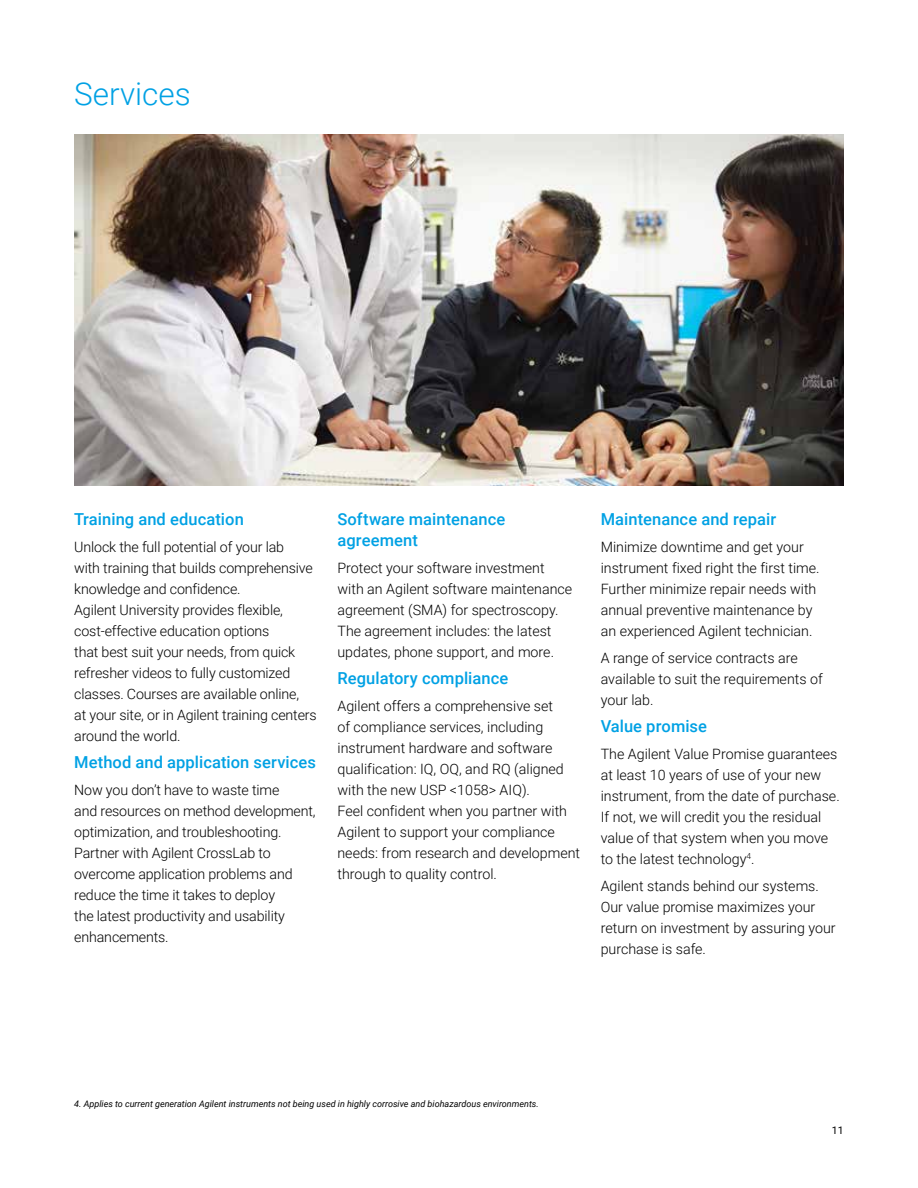
<style>
.page{position:relative;width:918px;height:1188px;background:#fff}
.page>*{position:absolute;margin:0;border:0;box-sizing:border-box;transform-origin:0 0}
.t1{font:300 31.5px "Roboto";color:#00a1e4}
.t2{font:500 16.5px/21px "Roboto";letter-spacing:.005em;color:#00a1e4}
.t3{font:300 14.25px/21px "Roboto";color:#000}
.t4{font:10.5px "Roboto";color:#000}
.t5{font:italic 9px "Roboto";color:#000}
</style>
<div class="page">
<img style="left:75px;top:135px;width:769px;height:350px">
<h1 class="t1" style="left:74px;top:71px;width:118px">Services</h1>
<p class="t2" style="left:74px;top:508px;width:171px">Training and education</p>
<p class="t3" style="left:74px;top:536px;width:244px">Unlock the full potential of your lab<br>with training that builds comprehensive knowledge and confidence.<br>Agilent University provides flexible, cost-effective education options<br>that best suit your needs, from quick refresher videos to fully customized classes. Courses are available online,<br>at your site, or in Agilent training centers around the world.</p>
<p class="t2" style="left:74px;top:751px;width:243px">Method and application services</p>
<p class="t3" style="left:74px;top:779px;width:243px">Now you don’t have to waste time<br>and resources on method development, optimization, and troubleshooting.<br>Partner with Agilent CrossLab to overcome application problems and reduce the time it takes to deploy<br>the latest productivity and usability enhancements.</p>
<p class="t2" style="left:337px;top:508px;width:169px">Software maintenance agreement</p>
<p class="t3" style="left:337px;top:557px;width:236px">Protect your software investment with an Agilent software maintenance agreement (SMA) for spectroscopy.<br>The agreement includes: the latest updates, phone support, and more.</p>
<p class="t2" style="left:337px;top:667px;width:172px">Regulatory compliance</p>
<p class="t3" style="left:337px;top:695px;width:244px">Agilent offers a comprehensive set<br>of compliance services, including instrument hardware and software qualification: IQ, OQ, and RQ (aligned with the new USP &lt;1058&gt; AIQ).<br>Feel confident when you partner with Agilent to support your compliance needs: from research and development through to quality control.</p>
<p class="t2" style="left:601px;top:508px;width:177px">Maintenance and repair</p>
<p class="t3" style="left:601px;top:536px;width:220px">Minimize downtime and get your instrument fixed right the first time.<br>Further minimize repair needs with annual preventive maintenance by an experienced Agilent technician.</p>
<p class="t3" style="left:601px;top:647px;width:224px">A range of service contracts are available to suit the requirements of your lab.</p>
<p class="t2" style="left:601px;top:715px;width:108px">Value promise</p>
<p class="t3" style="left:601px;top:743px;width:240px">The Agilent Value Promise guarantees at least 10 years of use of your new instrument, from the date of purchase.<br>If not, we will credit you the residual value of that system when you move to the latest technology<sup>4</sup>.</p>
<p class="t3" style="left:601px;top:875px;width:236px">Agilent stands behind our systems.<br>Our value promise maximizes your return on investment by assuring your purchase is safe.</p>
<p class="t5" style="left:74px;top:1098px;width:466px">4. Applies to current generation Agilent instruments not being used in highly corrosive and biohazardous environments.</p>
<p class="t4" style="left:832px;top:1123px;width:13px">11</p>
</div>
